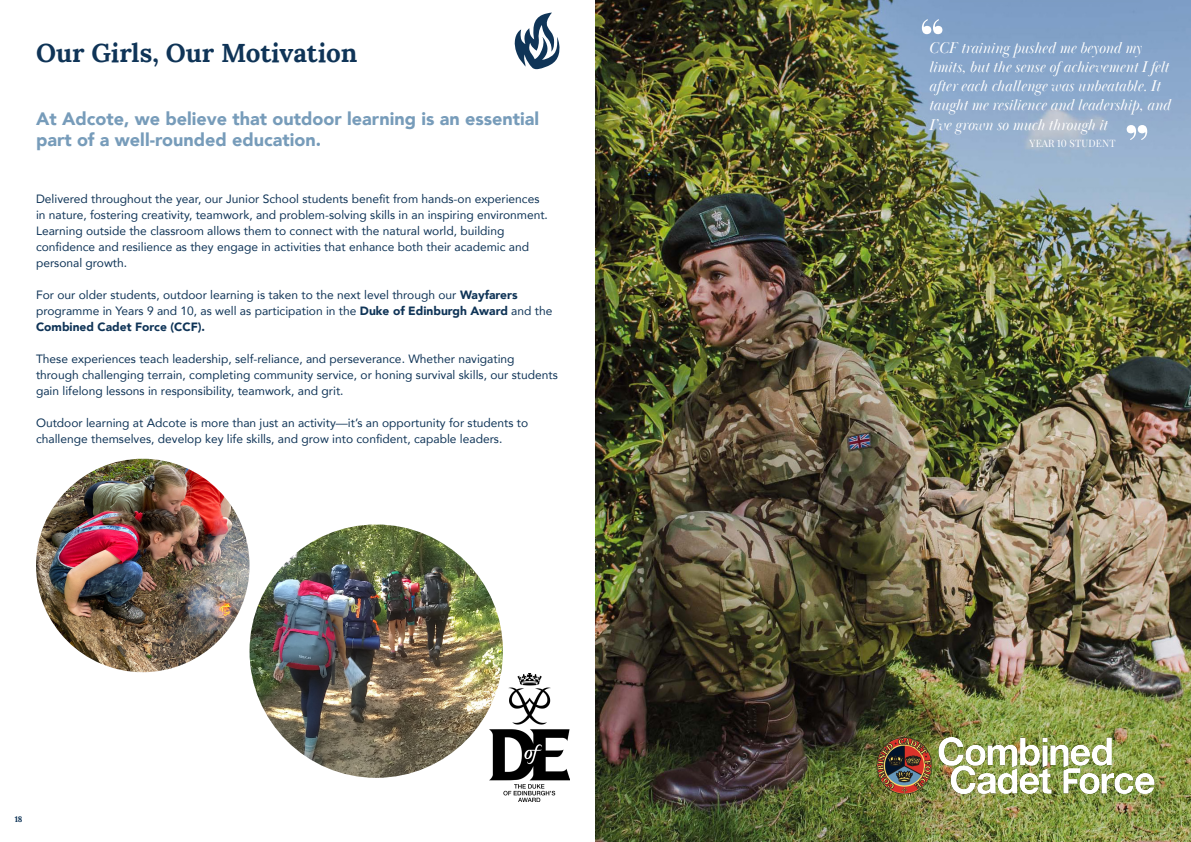
<style>
.page{position:relative;width:1191px;height:842px;background:#fff}
.page>*{position:absolute;margin:0;border:0;box-sizing:border-box;transform-origin:0 0}
.Speech_Mark_Black{font:700 54px "Playfair Display";color:#fff}
.Heading_Light_Blue{font:700 26px "Lora";color:#0f3457}
.Accent_Light{font:900 18px/21.6px "Avenir";color:#779cba}
.Quote_Black{font:italic 16px/19.2px "Baskerville Poster PT";color:#fff}
.Dark_Body{font:12px/16px "Avenir";color:#0f3457}
.Source{font:10px "Playfair Display";letter-spacing:.02em;color:#fff}
.t1{font:700 8px "Lora";color:#0f3457}
.s1{font-weight:900}
</style>
<div class="page">
<img style="left:595px;top:0;width:596px;height:842px">
<svg style="left:514px;top:13px;width:45px;height:56px"></svg>
<img style="left:489px;top:673px;width:80px;height:128px">
<img style="left:875px;top:737px;width:280px;height:58px">
<img style="left:36px;top:459px;width:213px;height:213px;border-radius:107px">
<img style="left:249px;top:524px;width:254px;height:254px;border-radius:127px">
<p class="Heading_Light_Blue" style="left:36px;top:31px;width:323px">Our Girls, Our Motivation</p>
<p class="Accent_Light" style="left:36px;top:107px;width:504px">At Adcote, we believe that outdoor learning is an essential part of a well-rounded education.</p>
<p class="Dark_Body" style="left:36px;top:190px;width:513px">Delivered throughout the year, our Junior School students benefit from hands-on experiences in nature, fostering creativity, teamwork, and problem-solving skills in an inspiring environment.<br>Learning outside the classroom allows them to connect with the natural world, building confidence and resilience as they engage in activities that enhance both their academic and personal growth.</p>
<p class="Dark_Body" style="left:36px;top:286px;width:518px">For our older students, outdoor learning is taken to the next level through our <span class="s1">Wayfarers </span>programme in Years 9 and 10, as well as participation in the <span class="s1">Duke of Edinburgh Award</span> and the<br><span class="s1">Combined Cadet Force (CCF).</span></p>
<p class="Dark_Body" style="left:36px;top:350px;width:523px">These experiences teach leadership, self-reliance, and perseverance. Whether navigating through challenging terrain, completing community service, or honing survival skills, our students gain lifelong lessons in responsibility, teamwork, and grit.</p>
<p class="Dark_Body" style="left:36px;top:414px;width:494px">Outdoor learning at Adcote is more than just an activity—it’s an opportunity for students to challenge themselves, develop key life skills, and grow into confident, capable leaders.</p>
<p class="t1" style="left:15px;top:812px;width:9px">18</p>
<p class="Speech_Mark_Black" style="left:919px;top:-4px;width:27px">“</p>
<p class="Quote_Black" style="left:928px;top:39px;width:243px">CCF training pushed me beyond my limits, but the sense of achievement I felt after each challenge was unbeatable. It taught me resilience and leadership, and I’ve grown so much through it</p>
<p class="Speech_Mark_Black" style="left:1149px;top:164px;width:27px;rotate:-180deg">“</p>
<p class="Source" style="left:1029px;top:135px;width:88px">YEAR 10 STUDENT</p>
</div>
